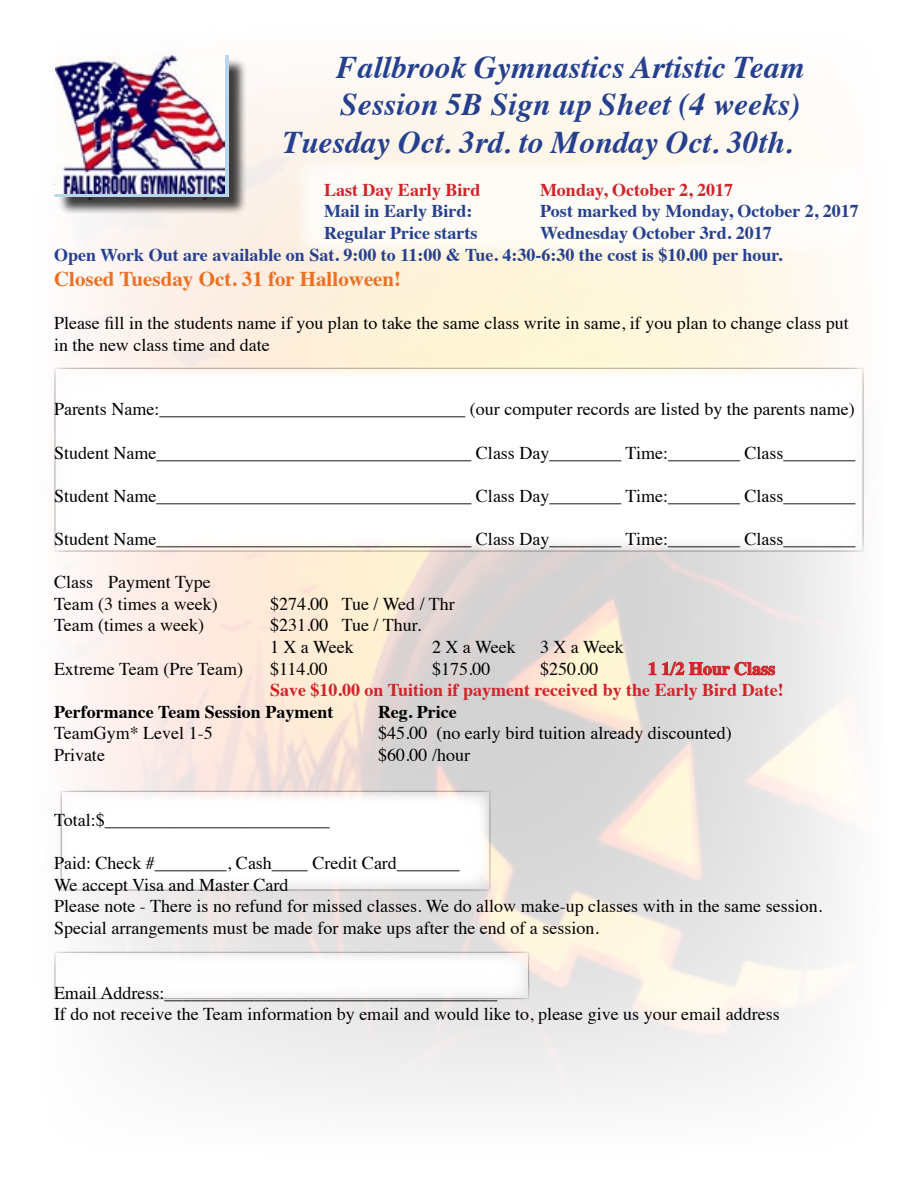
<style>
.page{position:relative;width:918px;height:1188px;background:#fff}
.page>*{position:absolute;margin:0;border:0;box-sizing:border-box;transform-origin:0 0}
.t1{font:italic 700 31.5px "Times";color:#25408f}
.t2{font:700 21px "Times";color:#ec7023}
.t3{font:18px/21.6px "Times";color:#000}
.t4{font:700 18px/21.6px "Times";color:#25408f}
.t5{font:700 18px/21.6px "Times";color:#d2232a}
.t6{font:700 18px "Times";color:#000}
</style>
<div class="page">
<img style="left:55px;top:55px;width:807px;height:1047px">
<div style="left:55px;top:368px;width:808px;height:183px;background:#fff"></div>
<div style="left:61px;top:791px;width:429px;height:99px;background:#fff"></div>
<div style="left:55px;top:952px;width:474px;height:47px;background:#fff"></div>
<div style="left:298px;top:161px;width:566px;height:92px;background:#fefcf7"></div>
<svg style="left:648px;top:661px;width:127px;height:15px;background:#d9a1a3"></svg>
<div style="left:58px;top:58px;width:189px;height:158px;background:#000;opacity:.75"></div>
<div style="left:56px;top:56px;width:173px;height:141px;background:#b7d8ec"></div>
<img style="left:56px;top:56px;width:169px;height:138px">
<h1 class="t1" style="left:337px;top:37px;width:469px">Fallbrook Gymnastics Artistic Team</h1>
<h1 class="t1" style="left:340px;top:75px;width:462px">Session 5B Sign up Sheet (4 weeks)</h1>
<h1 class="t1" style="left:283px;top:113px;width:511px">Tuesday Oct. 3rd. to Monday Oct. 30th.</h1>
<p class="t5" style="left:324px;top:177px;width:158px">Last Day Early Bird</p>
<p class="t5" style="left:540px;top:177px;width:195px">Monday, October 2, 2017</p>
<p class="t4" style="left:324px;top:199px;width:150px">Mail in Early Bird:</p>
<p class="t4" style="left:540px;top:199px;width:320px">Post marked by Monday, October 2, 2017</p>
<p class="t4" style="left:324px;top:220px;width:155px">Regular Price starts</p>
<p class="t4" style="left:54px;top:220px;width:730px;text-indent:486px">Wednesday October 3rd. 2017<br>Open Work Out are available on Sat. 9:00 to 11:00 &amp; Tue. 4:30-6:30 the cost is $10.00 per hour.</p>
<p class="t2" style="left:54px;top:259px;width:349px">Closed Tuesday Oct. 31 for Halloween!</p>
<p class="t3" style="left:54px;top:311px;width:796px">Please fill in the students name if you plan to take the same class write in same, if you plan to change class put in the new class time and date</p>
<p class="t3" style="left:54px;top:397px;width:802px">Parents Name:__________________________________ (our computer records are listed by the parents name)</p>
<p class="t3" style="left:54px;top:440px;width:803px">Student Name___________________________________ Class Day________ Time:________ Class________</p>
<p class="t3" style="left:54px;top:483px;width:803px">Student Name___________________________________ Class Day________ Time:________ Class________</p>
<p class="t3" style="left:54px;top:527px;width:803px">Student Name___________________________________ Class Day________ Time:________ Class________</p>
<p class="t3" style="left:54px;top:570px;width:165px">Class Payment Type<br>Team (3 times a week)</p>
<p class="t3" style="left:270px;top:591px;width:186px">$274.00 Tue / Wed / Thr</p>
<p class="t3" style="left:54px;top:613px;width:152px">Team (times a week)</p>
<p class="t3" style="left:270px;top:613px;width:153px">$231.00 Tue / Thur.<br>1 X a Week</p>
<p class="t3" style="left:432px;top:635px;width:85px">2 X a Week</p>
<p class="t3" style="left:540px;top:635px;width:85px">3 X a Week</p>
<p class="t3" style="left:54px;top:656px;width:191px">Extreme Team (Pre Team)</p>
<p class="t3" style="left:270px;top:656px;width:59px">$114.00</p>
<p class="t3" style="left:432px;top:656px;width:60px">$175.00</p>
<p class="t3" style="left:540px;top:656px;width:60px">$250.00</p>
<p class="t5" style="left:270px;top:656px;width:515px;text-indent:378px">1 1/2 Hour Class<br>Save $10.00 on Tuition if payment received by the Early Bird Date!</p>
<p class="t6" style="left:54px;top:695px;width:281px">Performance Team Session Payment</p>
<p class="t6" style="left:378px;top:695px;width:80px">Reg. Price</p>
<p class="t3" style="left:54px;top:721px;width:160px">TeamGym* Level 1-5</p>
<p class="t3" style="left:378px;top:721px;width:355px">$45.00 (no early bird tuition already discounted)</p>
<p class="t3" style="left:54px;top:743px;width:52px">Private</p>
<p class="t3" style="left:378px;top:743px;width:93px">$60.00 /hour</p>
<p class="t3" style="left:54px;top:807px;width:277px">Total:$_________________________</p>
<p class="t3" style="left:54px;top:851px;width:770px">Paid: Check #________, Cash____ Credit Card_______<br>We accept Visa and Master Card<br>Please note - There is no refund for missed classes. We do allow make-up classes with in the same session.<br>Special arrangements must be made for make ups after the end of a session.</p>
<p class="t3" style="left:54px;top:980px;width:727px">Email Address:_____________________________________<br>If do not receive the Team information by email and would like to, please give us your email address</p>
</div>
